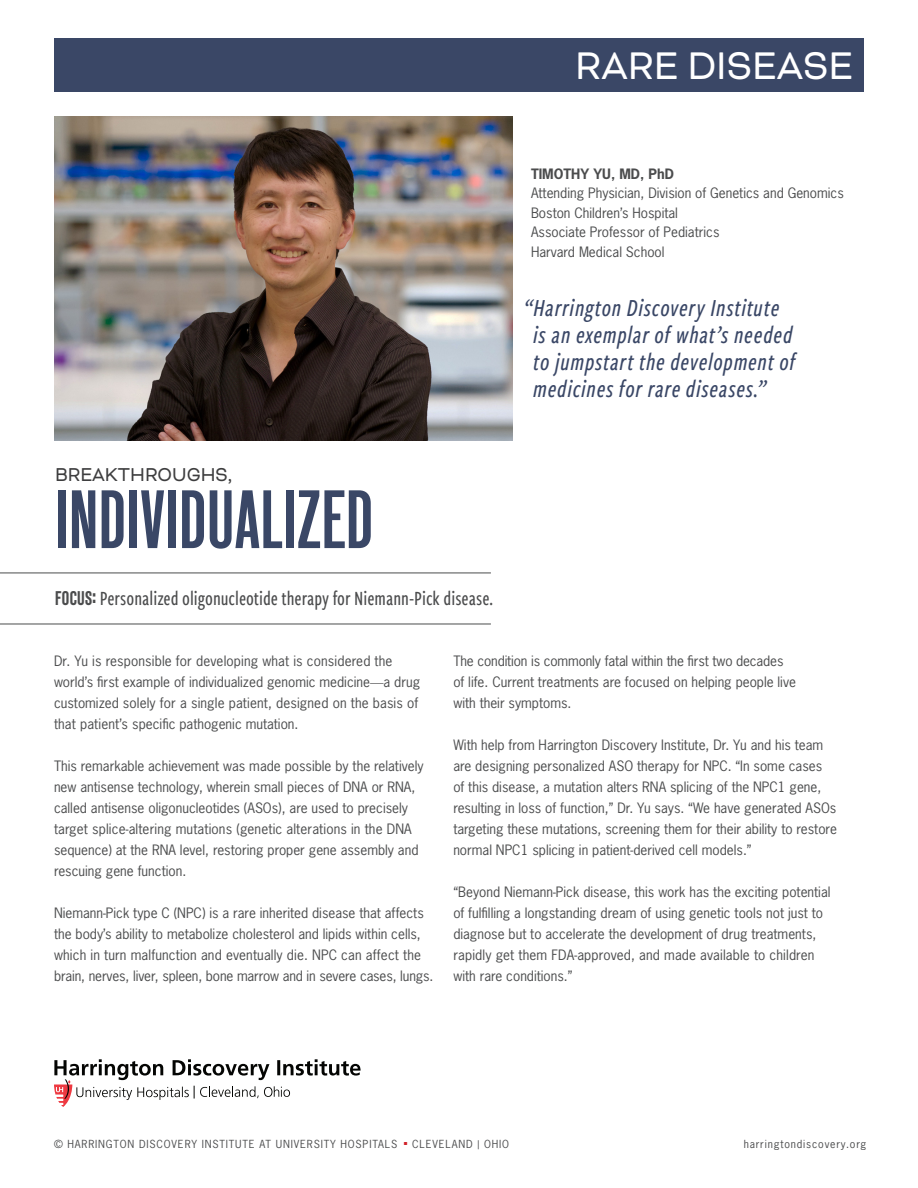
<style>
.page{position:relative;width:918px;height:1188px;background:#fff}
.page>*{position:absolute;margin:0;border:0;box-sizing:border-box;transform-origin:0 0}
.t1{font:82.5px "New Grotesk Square THREE";letter-spacing:.01em;color:#3a4766}
.t2{font:44.4px "Bicyclette";color:#fff;scale:.91 1}
.t3{font:italic 25.5px/27px "Freight Sans Cmp Pro Med";letter-spacing:.02em;color:#3a4766}
.t4{font:21.45px "Bicyclette";color:#3e3e3f;scale:.91 1}
.t5{font:500 21px "Freight Sans Cmp Pro";color:#4b4c4d}
.t6{font:13.5px/21px "News Gothic Std";color:#4b4c4d}
.t7{font:700 13.5px "News Gothic Std";color:#4b4c4d}
.t8{font:10.5px "News Gothic Std";letter-spacing:.08em;color:#4b4c4d}
.t9{font:3.75px "Carta";color:#d1232a}
.s1{font-family:"New Grotesk Square FOUR";font-weight:400;font-size:19.8px}
.s2{font-family:"News Gothic BT"}
.s3{font-size:9px}
</style>
<div class="page">
<img style="left:54px;top:117px;width:459px;height:324px">
<hr style="left:0;top:573px;width:491px;height:1px;background:#4b4c4d">
<hr style="left:0;top:624px;width:491px;height:1px;background:#4b4c4d">
<svg style="left:54px;top:1059px;width:307px;height:48px"></svg>
<div style="left:54px;top:38px;width:810px;height:54px;background:#3a4766"></div>
<p class="t2" style="left:575px;top:40px;width:307px">RARE DISEASE</p>
<p class="t7" style="left:531px;top:165px;width:144px">TIMOTHY YU, MD, PhD</p>
<p class="t6" style="left:531px;top:183px;width:314px">Attending Physician, Division of Genetics and Genomics</p>
<p class="t6" style="left:531px;top:202px;width:149px">Boston Children’s Hospital</p>
<p class="t6" style="left:531px;top:222px;width:190px">Associate Professor of Pediatrics</p>
<p class="t6" style="left:531px;top:241px;width:135px">Harvard Medical School</p>
<p class="t4" style="left:55px;top:462px;width:196px">BREAKTHROUGHS,</p>
<p class="t1" style="left:55px;top:471px;width:319px">INDIVIDUALIZED</p>
<p class="t5" style="left:55px;top:584px;width:439px"><span class="s1">FOCUS:</span> Personalized oligonucleotide therapy for Niemann-Pick disease.</p>
<p class="t3" style="left:534px;top:293px;width:264px;text-indent:-9px">“Harrington Discovery Institute is an exemplar of what’s needed to jumpstart the development of medicines for rare diseases.”</p>
<p class="t6" style="left:54px;top:651px;width:368px">Dr. Yu is responsible for developing what is considered the world’s first example of individualized genomic medicine<span class="s2">—</span>a drug customized solely for a single patient, designed on the basis of that patient’s specific pathogenic mutation.</p>
<p class="t6" style="left:54px;top:756px;width:371px">This remarkable achievement was made possible by the relatively new antisense technology, wherein small pieces of DNA or RNA, called antisense oligonucleotides (ASOs), are used to precisely target splice-altering mutations (genetic alterations in the DNA sequence) at the RNA level, restoring proper gene assembly and rescuing gene function.</p>
<p class="t6" style="left:54px;top:903px;width:381px">Niemann-Pick type C (NPC) is a rare inherited disease that affects the body’s ability to metabolize cholesterol and lipids within cells, which in turn malfunction and eventually die. NPC can affect the brain, nerves, liver, spleen, bone marrow and in severe cases, lungs.</p>
<p class="t6" style="left:453px;top:651px;width:344px">The condition is commonly fatal within the first two decades of life. Current treatments are focused on helping people live with their symptoms.</p>
<p class="t6" style="left:453px;top:735px;width:385px">With help from Harrington Discovery Institute, Dr. Yu and his team are designing personalized ASO therapy for NPC. “In some cases<br>of this disease, a mutation alters RNA splicing of the NPC1 gene, resulting in loss of function,” Dr. Yu says. “We have generated ASOs targeting these mutations, screening them for their ability to restore normal NPC1 splicing in patient-derived cell models.”</p>
<p class="t6" style="left:453px;top:882px;width:379px">“Beyond Niemann-Pick disease, this work has the exciting potential of fulfilling a longstanding dream of using genetic tools not just to diagnose but to accelerate the development of drug treatments, rapidly get them FDA-approved, and made available to children with rare conditions.”</p>
<p class="t8" style="left:54px;top:1138px;width:345px">© HARRINGTON DISCOVERY INSTITUTE AT UNIVERSITY HOSPITALS</p>
<p class="t9" style="left:404px;top:1142px;width:5px">à</p>
<p class="t8" style="left:412px;top:1138px;width:98px">CLEVELAND <span class="s3">|</span> OHIO</p>
<p class="t8" style="left:744px;top:1138px;width:124px">harringtondiscovery.org</p>
</div>
